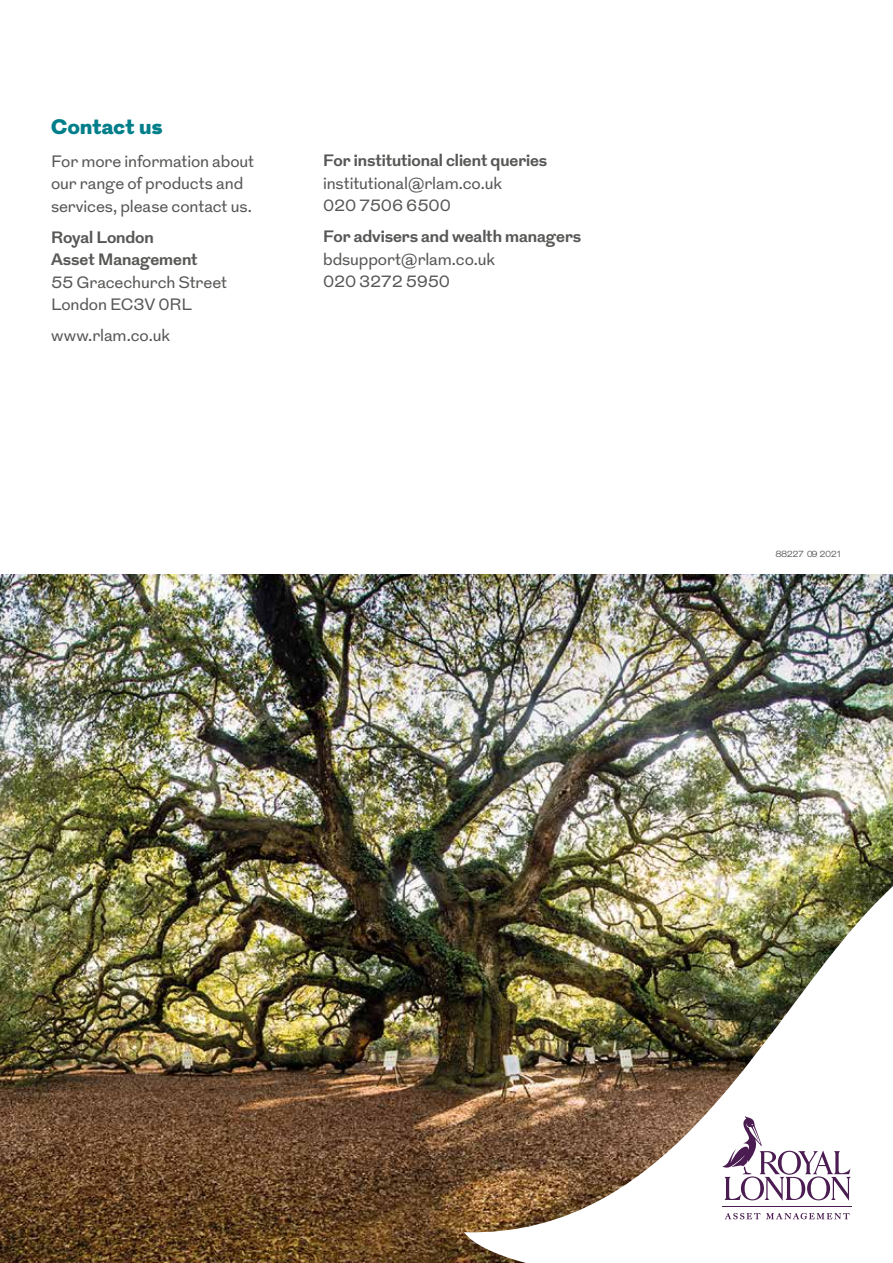
<style>
.page{position:relative;width:893px;height:1263px;background:#fff}
.page>*{position:absolute;margin:0;border:0;box-sizing:border-box;transform-origin:0 0}
.t1{font:900 21px "Grot";letter-spacing:.02em;color:#007e8a}
.t2{font:16.5px/22.5px "Grot";letter-spacing:-.01em;color:#575756}
.t3{font:700 16.5px/22.5px "Grot";letter-spacing:-.005em;color:#575756}
.t4{font:300 9px "Grot";letter-spacing:-.07em;color:#575756}
</style>
<div class="page">
<img style="left:0;top:574px;width:893px;height:689px">
<img style="left:464px;top:874px;width:429px;height:389px">
<hr style="left:722px;top:1206px;width:130px;height:1px;background:#4a1c51">
<svg style="left:725px;top:1213px;width:35px;height:6px"></svg>
<svg style="left:766px;top:1213px;width:84px;height:6px"></svg>
<svg style="left:722px;top:1116px;width:129px;height:85px"></svg>
<p class="t1" style="left:51px;top:111px;width:113px">Contact us</p>
<p class="t2" style="left:51px;top:151px;width:205px">For more information about our range of products and services, please contact us.</p>
<p class="t3" style="left:51px;top:227px;width:148px">Royal London<br>Asset Management</p>
<p class="t2" style="left:51px;top:272px;width:178px">55 Gracechurch Street<br>London EC3V 0RL</p>
<p class="t2" style="left:51px;top:325px;width:120px">www.rlam.co.uk</p>
<p class="t3" style="left:323px;top:150px;width:226px">For institutional client queries</p>
<p class="t2" style="left:323px;top:173px;width:180px">institutional@rlam.co.uk<br>020 7506 6500</p>
<p class="t3" style="left:323px;top:226px;width:260px">For advisers and wealth managers</p>
<p class="t2" style="left:323px;top:249px;width:174px">bdsupport@rlam.co.uk<br>020 3272 5950</p>
<p class="t4" style="left:775px;top:548px;width:68px">88227 09 2021</p>
</div>
